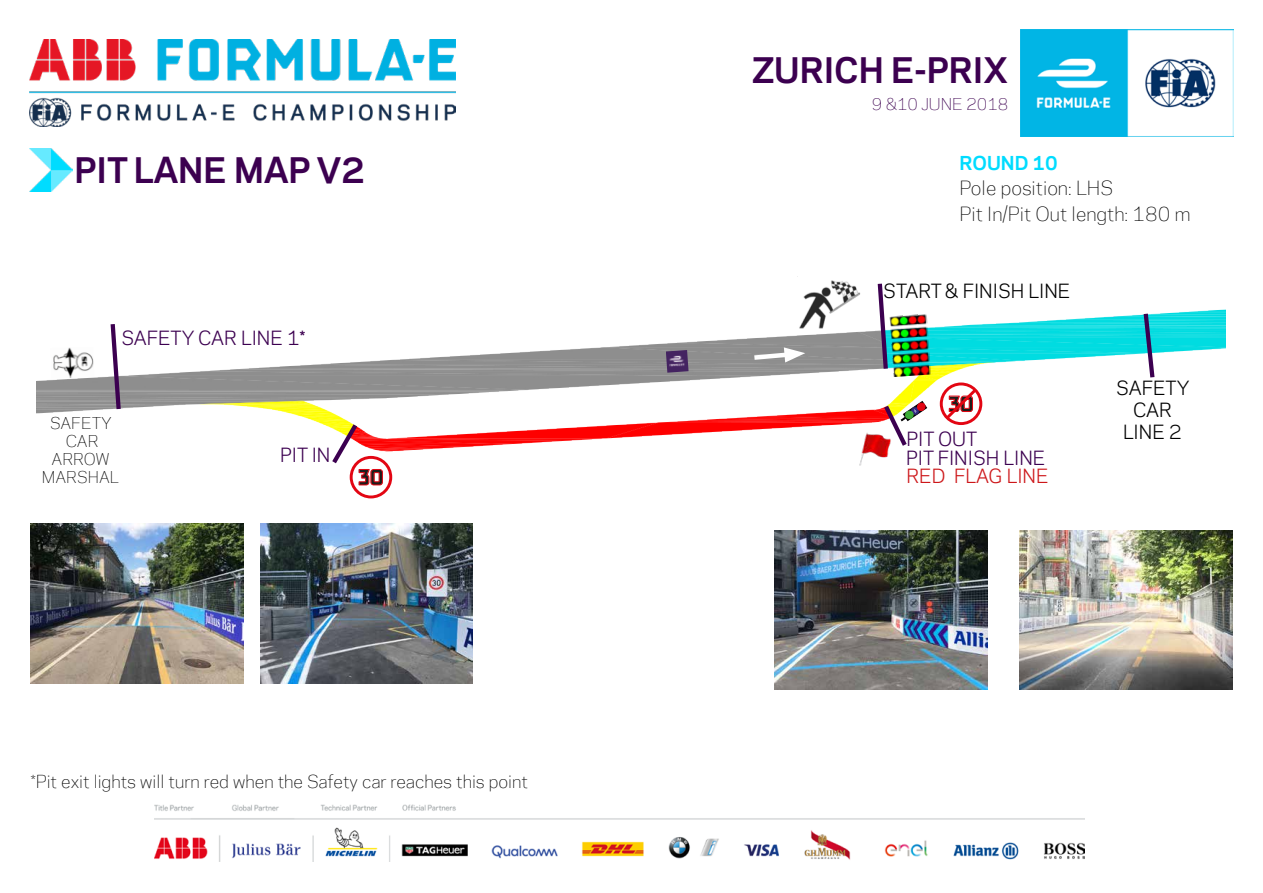
<style>
.page{position:relative;width:1263px;height:893px;background:#fff}
.page>*{position:absolute;margin:0;border:0;box-sizing:border-box;transform-origin:0 0}
.t1{font:700 33px "Polaris";color:#3c0050}
.t2{font:25.05px "Formula E Title";color:#1d1d1b}
.t3{font:300 18px/25.5px "Polaris";color:#000}
.t4{font:18px "Polaris";color:#3c0050}
.t5{font:18px/21.6px "Polaris";color:#000;text-align:center}
.t6{font:18px "Polaris";color:#cd171a}
.t7{font:700 18px "Polaris";color:#00dcff}
.t8{font:300 16.5px "Polaris";color:#000}
.t9{font:300 15px/18px "Polaris";color:#000;text-align:center}
.t10{font:300 15px "Polaris";color:#3c0050}
</style>
<div class="page">
<img style="left:37px;top:283px;width:1188px;height:256px">
<svg style="left:351px;top:457px;width:40px;height:40px"></svg>
<div style="left:350px;top:456px;width:42px;height:42px;border:3px solid #e30613;border-radius:50%"></div>
<svg style="left:359px;top:469px;width:23px;height:16px"></svg>
<div style="left:940px;top:382px;width:42px;height:43px;border:3px solid #e30613;border-radius:50%"></div>
<svg style="left:942px;top:386px;width:37px;height:36px"></svg>
<img style="left:50px;top:347px;width:44px;height:32px">
<img style="left:797px;top:276px;width:65px;height:54px">
<img style="left:856px;top:430px;width:38px;height:38px">
<img style="left:30px;top:149px;width:42px;height:42px">
<img style="left:154px;top:805px;width:931px;height:56px">
<img style="left:666px;top:350px;width:22px;height:23px">
<svg style="left:1143px;top:314px;width:11px;height:63px"></svg>
<img style="left:1020px;top:530px;width:212px;height:160px">
<img style="left:775px;top:530px;width:212px;height:160px">
<img style="left:31px;top:524px;width:212px;height:159px">
<img style="left:260px;top:524px;width:213px;height:159px">
<img style="left:30px;top:40px;width:425px;height:86px">
<img style="left:1021px;top:30px;width:212px;height:106px">
<svg style="left:111px;top:324px;width:10px;height:85px"></svg>
<svg style="left:332px;top:424px;width:25px;height:39px"></svg>
<svg style="left:884px;top:401px;width:43px;height:45px"></svg>
<svg style="left:749px;top:347px;width:56px;height:15px"></svg>
<img style="left:890px;top:314px;width:41px;height:63px">
<svg style="left:878px;top:284px;width:10px;height:85px"></svg>
<h1 class="t1" style="left:74px;top:146px;width:292px">PIT LANE MAP V2</h1>
<p class="t4" style="left:121px;top:325px;width:185px">SAFETY CAR LINE 1*</p>
<p class="t9" style="left:42px;top:413px;width:78px">SAFETY<br>CAR<br>ARROW<br>MARSHAL</p>
<p class="t4" style="left:280px;top:441px;width:52px">PIT IN</p>
<h2 class="t2" style="left:358px;top:462px;width:27px">30</h2>
<p class="t8" style="left:31px;top:769px;width:499px">*Pit exit lights will turn red when the Safety car reaches this point</p>
<h1 class="t1" style="left:752px;top:45px;width:258px">ZURICH E-PRIX</h1>
<p class="t10" style="left:872px;top:93px;width:138px">9 &amp;10 JUNE 2018</p>
<p class="t7" style="left:960px;top:149px;width:100px">ROUND 10</p>
<p class="t3" style="left:960px;top:174px;width:232px">Pole position: LHS<br>Pit In/Pit Out length: 180 m</p>
<p class="t5" style="left:883px;top:279px;width:189px">START &amp; FINISH LINE</p>
<h2 class="t2" style="left:948px;top:389px;width:27px">30</h2>
<p class="t4" style="left:906px;top:426px;width:72px">PIT OUT</p>
<p class="t4" style="left:906px;top:444px;width:141px">PIT FINISH LINE</p>
<p class="t6" style="left:906px;top:463px;width:144px">RED FLAG LINE</p>
<p class="t5" style="left:1116px;top:377px;width:75px">SAFETY<br>CAR<br>LINE 2</p>
</div>
